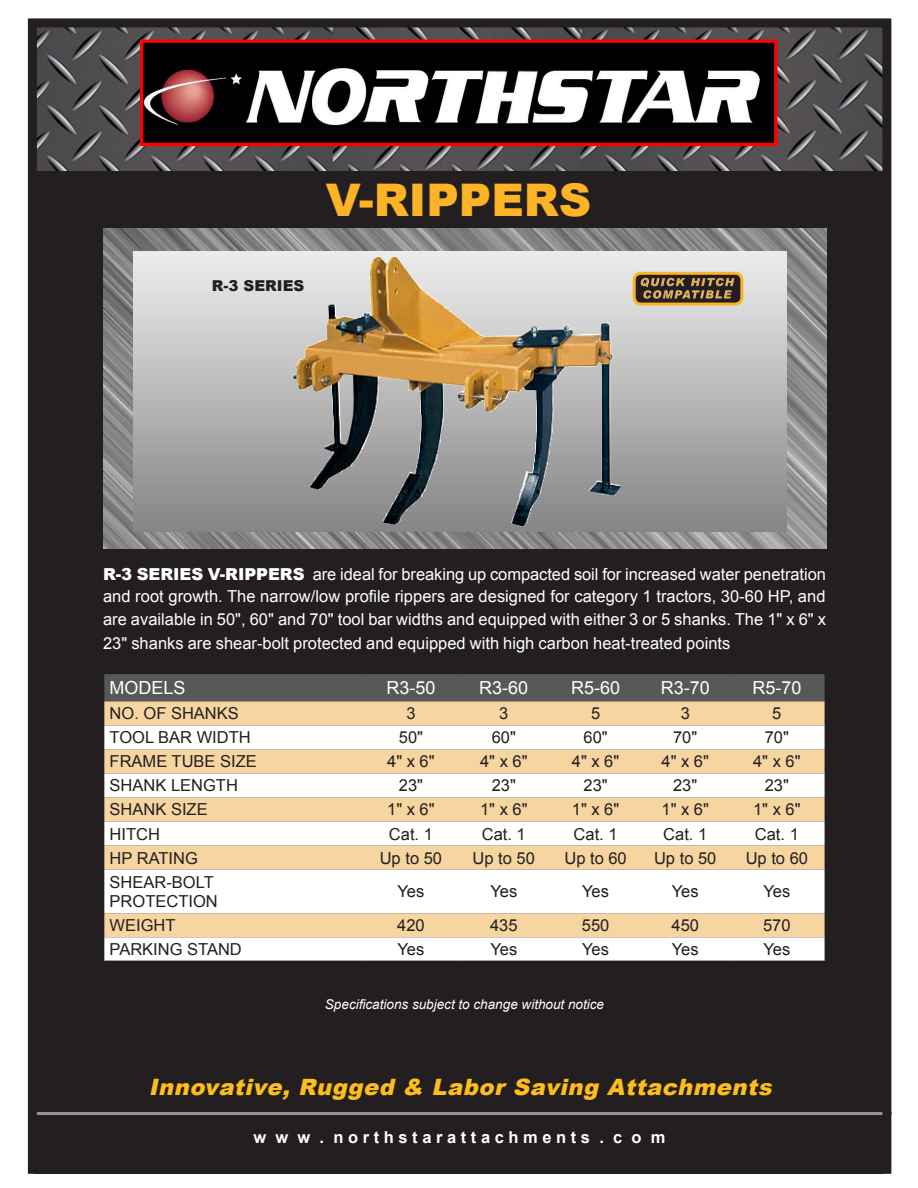
<style>
.page{position:relative;width:918px;height:1188px;background:#fff}
.page>*{position:absolute;margin:0;border:0;box-sizing:border-box;transform-origin:0 0}
.t1{font:900 45px "Arial";color:#fcb325}
.t2{font:italic 900 22.5px "Arial";color:#fdbe1c}
.t3{font:18px "Arial";color:#fff}
.t4{font:16.5px/22.5px "Arial";color:#fff;text-align:justify}
.t5{font:16.5px "Arial";color:#231f20}
.t6{font:700 16.5px "Arial";color:#fff}
.t7{font:900 15px "Arial";color:#231f20}
.t8{font:italic 13.5px "Arial";color:#fff}
.s1{font-weight:900}
.s2{color:#231f20}
</style>
<div class="page">
<img style="left:38px;top:28px;width:843px;height:143px">
<div style="left:34px;top:171px;width:849px;height:1003px;background:#231f20"></div>
<img style="left:103px;top:229px;width:723px;height:320px">
<hr style="left:28px;top:1112px;width:864px;height:3px;background:#939598">
<img style="left:134px;top:251px;width:652px;height:281px">
<img style="left:144px;top:44px;width:629px;height:98px">
<div style="left:140px;top:40px;width:637px;height:106px;border:3px solid #f00"></div>
<div style="left:28px;top:18px;width:863px;height:1156px;border:9px solid #231f20"></div>
<svg style="left:634px;top:273px;width:108px;height:31px"></svg>
<div style="left:633px;top:272px;width:110px;height:34px;border:3px solid #fcb325;border-radius:7px"></div>
<img style="left:641px;top:278px;width:83px;height:9px">
<img style="left:293px;top:256px;width:171px;height:270px">
<div style="left:104px;top:870px;width:721px;height:43px;background:#fff"></div>
<svg style="left:103px;top:674px;width:723px;height:196px"></svg>
<svg style="left:103px;top:913px;width:723px;height:48px"></svg>
<p class="t1" style="left:326px;top:167px;width:267px">V-RIPPERS</p>
<p class="t7" style="left:212px;top:275px;width:94px">R-3 SERIES</p>
<p class="t4" style="left:103px;top:563px;width:724px"><span class="s1">R-3 SERIES V-RIPPERS</span> are ideal for breaking up compacted soil for increased water penetration and root growth. The narrow/low profile rippers are designed for category 1 tractors, 30-60 HP, and are available in 50", 60" and 70" tool bar widths and equipped with either 3 or 5 shanks. The 1" x 6" x</p>
<p class="t4" style="left:103px;top:632px;width:633px">23" shanks are shear-bolt protected and equipped with high carbon heat-treated points<span class="s2">.</span></p>
<p class="t3" style="left:110px;top:676px;width:78px">MODELS</p>
<p class="t3" style="left:386px;top:676px;width:51px">R3-50</p>
<p class="t3" style="left:479px;top:676px;width:51px">R3-60</p>
<p class="t3" style="left:571px;top:676px;width:51px">R5-60</p>
<p class="t3" style="left:661px;top:676px;width:51px">R3-70</p>
<p class="t3" style="left:752px;top:676px;width:51px">R5-70</p>
<p class="t5" style="left:110px;top:703px;width:131px">NO. OF SHANKS</p>
<p class="t5" style="left:406px;top:703px;width:11px">3</p>
<p class="t5" style="left:499px;top:703px;width:11px">3</p>
<p class="t5" style="left:591px;top:703px;width:11px">5</p>
<p class="t5" style="left:681px;top:703px;width:11px">3</p>
<p class="t5" style="left:772px;top:703px;width:11px">5</p>
<p class="t5" style="left:110px;top:727px;width:143px">TOOL BAR WIDTH</p>
<p class="t5" style="left:399px;top:727px;width:26px">50"</p>
<p class="t5" style="left:492px;top:727px;width:26px">60"</p>
<p class="t5" style="left:584px;top:727px;width:26px">60"</p>
<p class="t5" style="left:673px;top:727px;width:26px">70"</p>
<p class="t5" style="left:765px;top:727px;width:26px">70"</p>
<p class="t5" style="left:110px;top:751px;width:149px">FRAME TUBE SIZE</p>
<p class="t5" style="left:387px;top:751px;width:49px">4" x 6"</p>
<p class="t5" style="left:480px;top:751px;width:49px">4" x 6"</p>
<p class="t5" style="left:572px;top:751px;width:49px">4" x 6"</p>
<p class="t5" style="left:662px;top:751px;width:49px">4" x 6"</p>
<p class="t5" style="left:753px;top:751px;width:49px">4" x 6"</p>
<p class="t5" style="left:110px;top:775px;width:130px">SHANK LENGTH</p>
<p class="t5" style="left:399px;top:775px;width:26px">23"</p>
<p class="t5" style="left:492px;top:775px;width:26px">23"</p>
<p class="t5" style="left:584px;top:775px;width:26px">23"</p>
<p class="t5" style="left:673px;top:775px;width:26px">23"</p>
<p class="t5" style="left:765px;top:775px;width:26px">23"</p>
<p class="t5" style="left:110px;top:799px;width:100px">SHANK SIZE</p>
<p class="t5" style="left:387px;top:799px;width:49px">1" x 6"</p>
<p class="t5" style="left:480px;top:799px;width:49px">1" x 6"</p>
<p class="t5" style="left:572px;top:799px;width:49px">1" x 6"</p>
<p class="t5" style="left:662px;top:799px;width:49px">1" x 6"</p>
<p class="t5" style="left:753px;top:799px;width:49px">1" x 6"</p>
<p class="t5" style="left:110px;top:823px;width:52px">HITCH</p>
<p class="t5" style="left:389px;top:823px;width:46px">Cat. 1</p>
<p class="t5" style="left:482px;top:823px;width:46px">Cat. 1</p>
<p class="t5" style="left:574px;top:823px;width:46px">Cat. 1</p>
<p class="t5" style="left:663px;top:823px;width:46px">Cat. 1</p>
<p class="t5" style="left:755px;top:823px;width:46px">Cat. 1</p>
<p class="t5" style="left:110px;top:847px;width:90px">HP RATING</p>
<p class="t5" style="left:380px;top:847px;width:64px">Up to 50</p>
<p class="t5" style="left:473px;top:847px;width:64px">Up to 50</p>
<p class="t5" style="left:564px;top:847px;width:64px">Up to 60</p>
<p class="t5" style="left:654px;top:847px;width:64px">Up to 50</p>
<p class="t5" style="left:746px;top:847px;width:64px">Up to 60</p>
<p class="t5" style="left:110px;top:871px;width:106px">SHEAR-BOLT</p>
<p class="t5" style="left:110px;top:891px;width:110px">PROTECTION</p>
<p class="t5" style="left:397px;top:881px;width:28px">Yes</p>
<p class="t5" style="left:490px;top:881px;width:28px">Yes</p>
<p class="t5" style="left:582px;top:881px;width:28px">Yes</p>
<p class="t5" style="left:672px;top:881px;width:28px">Yes</p>
<p class="t5" style="left:763px;top:881px;width:28px">Yes</p>
<p class="t5" style="left:110px;top:915px;width:67px">WEIGHT</p>
<p class="t5" style="left:397px;top:915px;width:29px">420</p>
<p class="t5" style="left:490px;top:915px;width:29px">435</p>
<p class="t5" style="left:582px;top:915px;width:29px">550</p>
<p class="t5" style="left:671px;top:915px;width:29px">450</p>
<p class="t5" style="left:763px;top:915px;width:29px">570</p>
<p class="t5" style="left:110px;top:939px;width:134px">PARKING STAND</p>
<p class="t5" style="left:397px;top:939px;width:28px">Yes</p>
<p class="t5" style="left:490px;top:939px;width:28px">Yes</p>
<p class="t5" style="left:582px;top:939px;width:28px">Yes</p>
<p class="t5" style="left:672px;top:939px;width:28px">Yes</p>
<p class="t5" style="left:763px;top:939px;width:28px">Yes</p>
<p class="t8" style="left:325px;top:995px;width:281px">Specifications subject to change without notice</p>
<p class="t2" style="left:149px;top:1071px;width:631px">Innovative, Rugged &amp; Labor Saving Attachments</p>
<p class="t6" style="left:254px;top:1126px;width:413px">w w w . n o r t h s t a r a t t a c h m e n t s . c o m</p>
</div>
